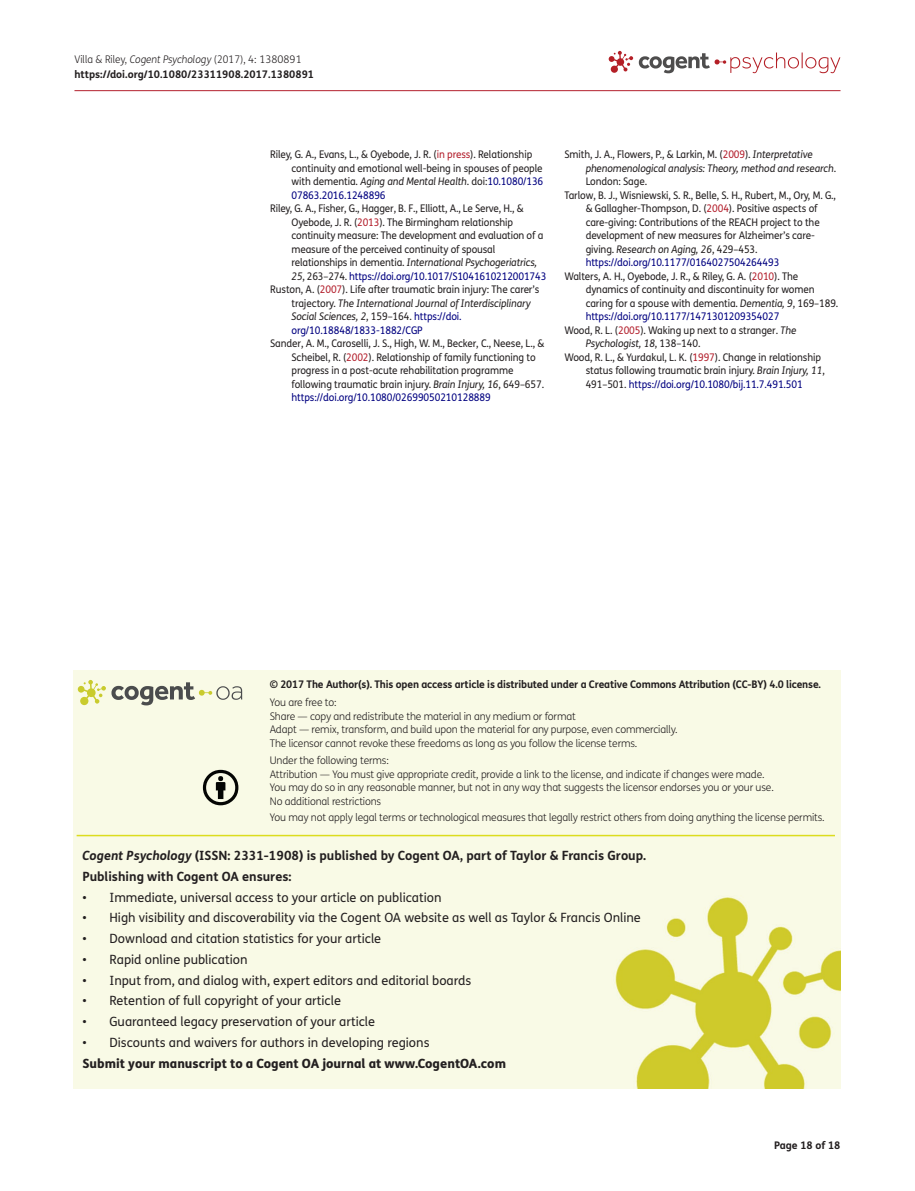
<style>
.page{position:relative;width:915px;height:1191px;background:#fff}
.page>*{position:absolute;margin:0;border:0;box-sizing:border-box;transform-origin:0 0}
.t1{font:12.75px "FS Me Pro";color:#231f20}
.t2{font:700 12.75px/20.7px "FS Me Pro";color:#231f20}
.t3{font:800 12.75px "FS Me Pro";color:#231f20}
.t4{font:10.5px/13.5px "FS Me Pro";letter-spacing:-.01em;color:#231f20;scale:.95 1}
.t5{font:300 10.5px/13.5px "FS Me Pro";letter-spacing:-.015em;color:#231f20}
.t6{font:italic 10.5px "FS Me Pro";letter-spacing:-.01em;color:#231f20;scale:.95 1}
.t7{font:10.5px "FS Me Pro";letter-spacing:-.01em;color:#000080;scale:.95 1}
.t8{font:700 10.5px/15px "FS Me Pro";letter-spacing:-.015em;color:#231f20}
.s1{font-weight:300}
.s2{font-weight:300;font-style:italic}
.s3{color:#b3202d}
.s4{font-style:italic}
.s5{color:#000080}
.s6{font-style:normal}
.s7{font-style:italic;color:#231f20}
.s8{color:#231f20}
.s9{font-style:normal;color:#000080}
</style>
<div class="page">
<hr style="left:74px;top:90px;width:766px;height:1px;background:#b3202d">
<svg style="left:608px;top:51px;width:232px;height:22px"></svg>
<div style="left:74px;top:671px;width:766px;height:417px;background:#f9fae6"></div>
<svg style="left:78px;top:680px;width:164px;height:25px;background:#d2d3ba"></svg>
<svg style="left:203px;top:770px;width:35px;height:35px"></svg>
<hr style="left:77px;top:835px;width:757px;height:1px;background:#dcdc1e">
<p class="t8" style="left:74px;top:51px;width:241px"><span class="s1">Villa &amp; Riley,</span> <span class="s2">Cogent Psychology</span> <span class="s1">(2017), 4: 1380891 </span>https://doi.org/10.1080/23311908.2017.1380891</p>
<p class="t4" style="left:291px;top:147px;width:266px;text-indent:-21px">Riley, G. A., Evans, L., &amp; Oyebode, J. R. (<span class="s3">in press</span>). Relationship continuity and emotional well-being in spouses of people with dementia. <span class="s4">Aging and Mental Health</span>. doi:<span class="s5">10.1080/136<br>07863.2016.1248896</span></p>
<p class="t4" style="left:270px;top:201px;width:268px">Riley, G. A., Fisher, G., Hagger, B. F., Elliott, A., Le Serve, H., &amp;</p>
<p class="t4" style="left:291px;top:215px;width:235px">Oyebode, J. R. (<span class="s3">2013</span>). The Birmingham relationship</p>
<p class="t4" style="left:291px;top:228px;width:266px">continuity measure: The development and evaluation of a</p>
<p class="t4" style="left:291px;top:242px;width:216px">measure of the perceived continuity of spousal</p>
<p class="t6" style="left:291px;top:255px;width:260px"><span class="s6">relationships in dementia.</span> International Psychogeriatrics,</p>
<p class="t7" style="left:291px;top:269px;width:270px"><span class="s7">25</span><span class="s8">, 263–274.</span> https://doi.org/10.1017/S1041610212001743</p>
<p class="t4" style="left:270px;top:283px;width:284px">Ruston, A. (<span class="s3">2007</span>). Life after traumatic brain injury: The carer’s</p>
<p class="t6" style="left:291px;top:296px;width:253px"><span class="s6">trajectory.</span> The International Journal of Interdisciplinary</p>
<p class="t6" style="left:291px;top:309px;width:180px">Social Sciences, 2<span class="s6">, 159–164.</span> <span class="s9">https://doi.</span></p>
<p class="t7" style="left:291px;top:323px;width:139px">org/10.18848/1833-1882/CGP</p>
<p class="t4" style="left:291px;top:337px;width:267px;text-indent:-21px">Sander, A. M., Caroselli, J. S., High, W. M., Becker, C., Neese, L., &amp; Scheibel, R. (<span class="s3">2002</span>). Relationship of family functioning to progress in a post-acute rehabilitation programme following traumatic brain injury. <span class="s4">Brain Injury, 16</span>, 649–657. <span class="s5">https://doi.org/10.1080/02699050210128889</span></p>
<p class="t4" style="left:564px;top:147px;width:263px">Smith, J. A., Flowers, P., &amp; Larkin, M. (<span class="s3">2009</span>). <span class="s4">Interpretative</span></p>
<p class="t6" style="left:585px;top:161px;width:265px">phenomenological analysis: Theory, method and research<span class="s6">.</span></p>
<p class="t4" style="left:585px;top:174px;width:66px">London: Sage.</p>
<p class="t4" style="left:564px;top:188px;width:287px">Tarlow, B. J., Wisniewski, S. R., Belle, S. H., Rubert, M., Ory, M. G.,</p>
<p class="t4" style="left:585px;top:201px;width:245px">&amp; Gallagher-Thompson, D. (<span class="s3">2004</span>). Positive aspects of</p>
<p class="t4" style="left:585px;top:215px;width:248px">care-giving: Contributions of the REACH project to the</p>
<p class="t4" style="left:585px;top:228px;width:243px">development of new measures for Alzheimer’s care-</p>
<p class="t6" style="left:585px;top:242px;width:182px"><span class="s6">giving.</span> Research on Aging, 26<span class="s6">, 429–453.</span></p>
<p class="t7" style="left:585px;top:255px;width:205px">https://doi.org/10.1177/0164027504264493</p>
<p class="t4" style="left:564px;top:269px;width:247px">Walters, A. H., Oyebode, J. R., &amp; Riley, G. A. (<span class="s3">2010</span>). The</p>
<p class="t4" style="left:585px;top:282px;width:242px">dynamics of continuity and discontinuity for women</p>
<p class="t4" style="left:585px;top:296px;width:267px">caring for a spouse with dementia. <span class="s4">Dementia, 9</span>, 169–189.</p>
<p class="t7" style="left:585px;top:309px;width:205px">https://doi.org/10.1177/1471301209354027</p>
<p class="t4" style="left:564px;top:323px;width:246px">Wood, R. L. (<span class="s3">2005</span>). Waking up next to a stranger. <span class="s4">The</span></p>
<p class="t6" style="left:585px;top:336px;width:122px">Psychologist, 18<span class="s6">, 138–140.</span></p>
<p class="t4" style="left:564px;top:350px;width:271px">Wood, R. L., &amp; Yurdakul, L. K. (<span class="s3">1997</span>). Change in relationship</p>
<p class="t4" style="left:585px;top:363px;width:253px">status following traumatic brain injury. <span class="s4">Brain Injury, 11</span>,</p>
<p class="t7" style="left:585px;top:377px;width:230px"><span class="s8">491–501.</span> https://doi.org/10.1080/bij.11.7.491.501</p>
<p class="t8" style="left:270px;top:676px;width:552px">© 2017 The Author(s). This open access article is distributed under a Creative Commons Attribution (CC-BY) 4.0 license.</p>
<p class="t5" style="left:270px;top:695px;width:409px">You are free to:<br>Share — copy and redistribute the material in any medium or format<br>Adapt — remix, transform, and build upon the material for any purpose, even commercially.<br>The licensor cannot revoke these freedoms as long as you follow the license terms.</p>
<p class="t5" style="left:270px;top:753px;width:505px">Under the following terms:<br>Attribution — You must give appropriate credit, provide a link to the license, and indicate if changes were made.<br>You may do so in any reasonable manner, but not in any way that suggests the licensor endorses you or your use.<br>No additional restrictions</p>
<p class="t5" style="left:270px;top:810px;width:556px">You may not apply legal terms or technological measures that legally restrict others from doing anything the license permits.</p>
<p class="t2" style="left:82px;top:844px;width:565px"><span class="s4">Cogent Psychology</span> (ISSN: 2331-1908) is published by Cogent OA, part of Taylor &amp; Francis Group.<br>Publishing with Cogent OA ensures:</p>
<p class="t1" style="left:82px;top:888px;width:360px">• Immediate, universal access to your article on publication</p>
<p class="t1" style="left:82px;top:909px;width:559px">• High visibility and discoverability via the Cogent OA website as well as Taylor &amp; Francis Online</p>
<p class="t1" style="left:82px;top:930px;width:300px">• Download and citation statistics for your article</p>
<p class="t1" style="left:82px;top:950px;width:166px">• Rapid online publication</p>
<p class="t1" style="left:82px;top:971px;width:390px">• Input from, and dialog with, expert editors and editorial boards</p>
<p class="t1" style="left:82px;top:992px;width:260px">• Retention of full copyright of your article</p>
<p class="t1" style="left:82px;top:1013px;width:294px">• Guaranteed legacy preservation of your article</p>
<p class="t1" style="left:82px;top:1033px;width:348px">• Discounts and waivers for authors in developing regions</p>
<p class="t3" style="left:82px;top:1053px;width:425px">Submit your manuscript to a Cogent OA journal at www.CogentOA.com</p>
<p class="t8" style="left:773px;top:1137px;width:68px">Page 18 of 18</p>
</div>
